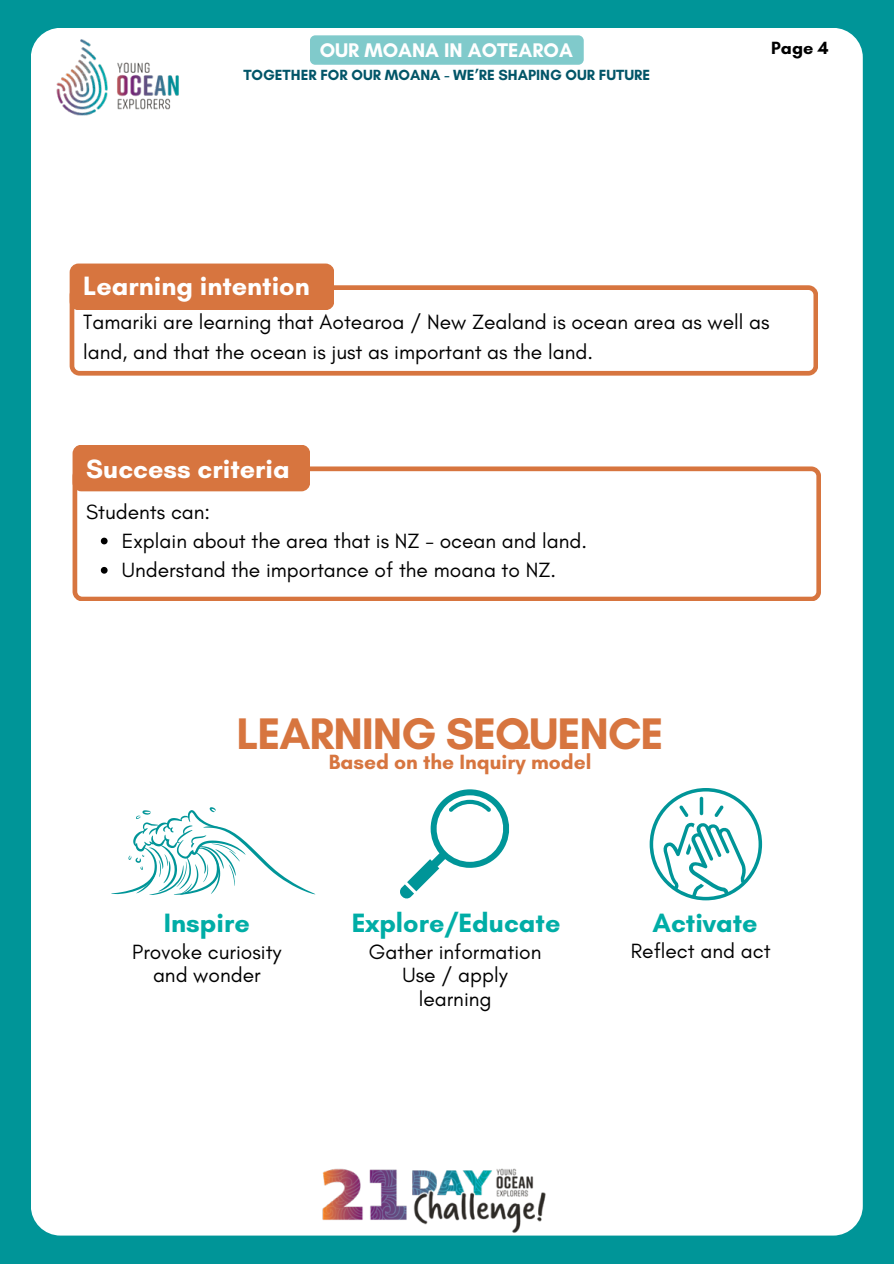
<style>
.page{position:relative;width:894px;height:1264px;background:#fff}
.page>*{position:absolute;margin:0;border:0;box-sizing:border-box;transform-origin:0 0}
.t1{font:700 45px "Glacial Indifference";letter-spacing:-.025em;color:#d7753f}
.t2{font:700 27px "Glacial Indifference";color:#fff}
.t3{font:700 27px "Glacial Indifference";color:#00ada6}
.t4{font:21px/23.7px "Glacial Indifference";color:#000;text-align:center}
.t5{font:700 21px "Glacial Indifference";color:#d7753f}
.t6{font:700 20.1px "Glacial Indifference";color:#fff}
.t7{font:700 18px "Glacial Indifference";color:#000}
.t8{font:700 15px "Glacial Indifference";color:#025568}
</style>
<div class="page">
<div style="left:0;top:0;width:893px;height:1263px;background:#009598"></div>
<div style="left:31px;top:28px;width:831px;height:1207px;background:#fff;border-radius:30px"></div>
<svg style="left:72px;top:466px;width:748px;height:135px"></svg>
<div style="left:72px;top:445px;width:238px;height:46px;background:#d7753f;border-radius:9px"></div>
<svg style="left:400px;top:789px;width:109px;height:110px"></svg>
<svg style="left:111px;top:807px;width:204px;height:88px"></svg>
<svg style="left:649px;top:788px;width:112px;height:112px"></svg>
<svg style="left:70px;top:285px;width:747px;height:90px"></svg>
<div style="left:70px;top:263px;width:264px;height:47px;background:#d7753f;border-radius:9px"></div>
<img style="left:290px;top:1168px;width:287px;height:68px">
<svg style="left:101px;top:537px;width:7px;height:7px"></svg>
<svg style="left:101px;top:567px;width:7px;height:6px"></svg>
<img style="left:31px;top:28px;width:148px;height:88px">
<div style="left:310px;top:35px;width:273px;height:30px;background:#80cacb;border-radius:5px"></div>
<p class="t6" style="left:319px;top:38px;width:254px">OUR MOANA IN AOTEAROA</p>
<p class="t8" style="left:243px;top:66px;width:408px">TOGETHER FOR OUR MOANA - WE’RE SHAPING OUR FUTURE</p>
<p class="t2" style="left:83px;top:269px;width:228px">Learning intention</p>
<p class="t7" style="left:771px;top:37px;width:59px">Page 4</p>
<p class="t4" style="left:83px;top:307px;width:687px;line-height:29.2px;text-align:left">Tamariki are learning that Aotearoa / New Zealand is ocean area as well as land, and that the ocean is just as important as the land.</p>
<p class="t2" style="left:86px;top:452px;width:205px">Success criteria</p>
<p class="t4" style="left:122px;top:496px;width:466px;line-height:29.2px;text-align:left;text-indent:-36px">Students can:<br>Explain about the area that is NZ - ocean and land.<br>Understand the importance of the moana to NZ.</p>
<h1 class="t1" style="left:236px;top:706px;width:428px">LEARNING SEQUENCE</h1>
<p class="t5" style="left:329px;top:749px;width:264px">Based on the Inquiry model</p>
<p class="t3" style="left:164px;top:906px;width:87px">Inspire</p>
<p class="t3" style="left:351px;top:906px;width:210px">Explore/Educate</p>
<p class="t3" style="left:652px;top:906px;width:107px">Activate</p>
<p class="t4" style="left:132px;top:939px;width:151px">Provoke curiosity and wonder</p>
<p class="t4" style="left:369px;top:939px;width:174px">Gather information<br>Use / apply learning</p>
<p class="t4" style="left:630px;top:938px;width:141px">Reflect and act</p>
</div>
